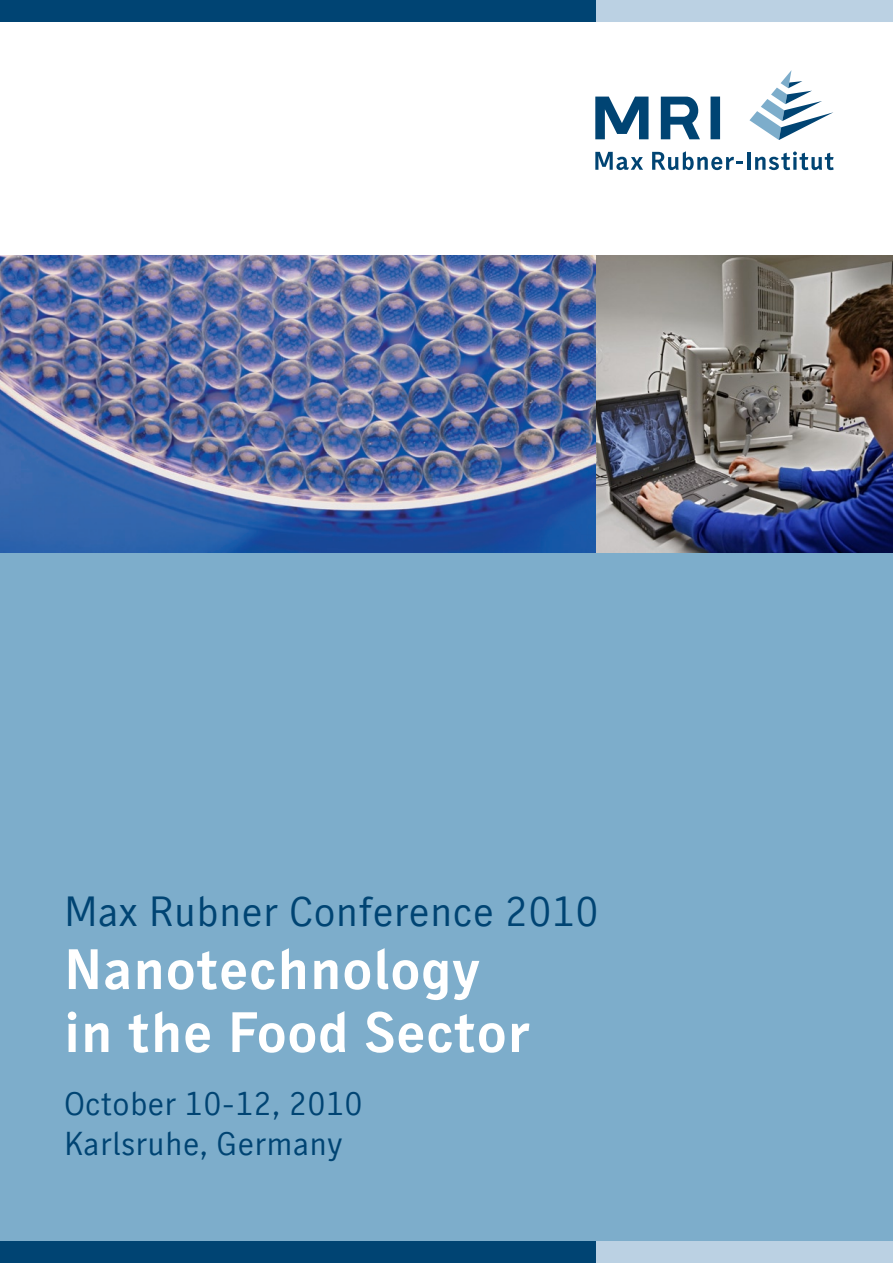
<style>
.page{position:relative;width:893px;height:1263px;background:#fff}
.page>*{position:absolute;margin:0;border:0;box-sizing:border-box;transform-origin:0 0}
.t1{font:57px/63px "Skopex Gothic Bld TF";letter-spacing:.01em;color:#fff}
.t2{font:42px "Skopex Gothic Reg TF";letter-spacing:.01em;color:#004473}
.t3{font:33px/39.6px "Skopex Gothic Reg TF";letter-spacing:.01em;color:#004473}
</style>
<div class="page">
<div style="left:0;top:255px;width:893px;height:1008px;background:#7dadcb"></div>
<div style="left:595px;top:1242px;width:298px;height:21px;background:#bbd1e3"></div>
<div style="left:0;top:1242px;width:595px;height:21px;background:#004473"></div>
<div style="left:595px;top:0;width:298px;height:22px;background:#bbd1e3"></div>
<div style="left:0;top:0;width:595px;height:21px;background:#004473"></div>
<svg style="left:749px;top:70px;width:84px;height:70px"></svg>
<div style="left:710px;top:97px;width:10px;height:42px;background:#004473"></div>
<svg style="left:595px;top:97px;width:53px;height:42px"></svg>
<svg style="left:661px;top:97px;width:39px;height:42px"></svg>
<svg style="left:595px;top:152px;width:48px;height:18px"></svg>
<svg style="left:652px;top:151px;width:90px;height:19px"></svg>
<svg style="left:755px;top:151px;width:79px;height:19px"></svg>
<hr style="left:747px;top:152px;width:3px;height:18px;background:#004473">
<img style="left:0;top:255px;width:893px;height:298px">
<p class="t2" style="left:64px;top:887px;width:536px">Max Rubner Conference 2010</p>
<h1 class="t1" style="left:64px;top:937px;width:467px">Nanotechnology in the Food Sector</h1>
<p class="t3" style="left:64px;top:1084px;width:300px">October 10-12, 2010<br>Karlsruhe, Germany</p>
</div>
